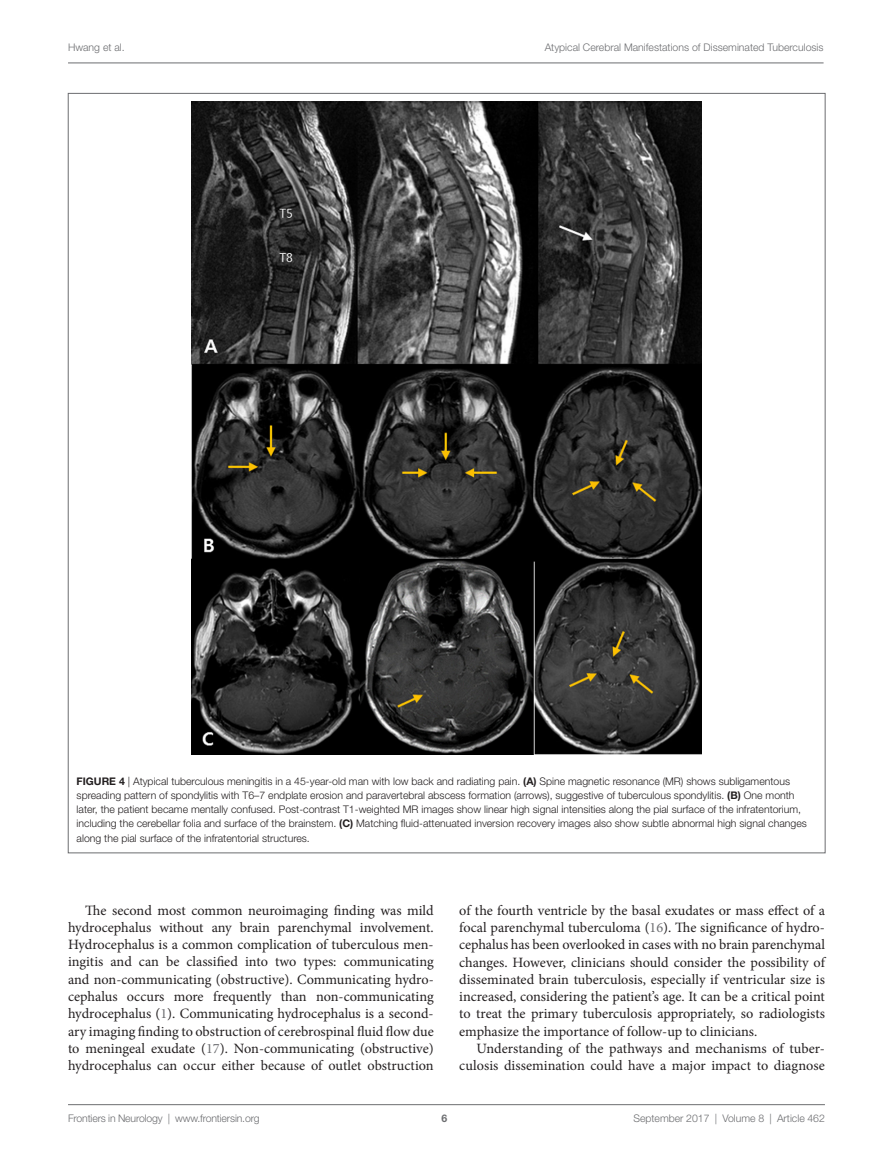
<style>
.page{position:relative;width:893px;height:1170px;background:#fff}
.page>*{position:absolute;margin:0;border:0;box-sizing:border-box;transform-origin:0 0}
.t1{font:14.25px/17.2px "Minion Pro";color:#231f20;text-align:justify}
.t2{font:300 10.5px/14.2px "Helvetica Neue LT Std";color:#231f20}
.t3{font:300 10.5px "Helvetica Neue LT Std";color:#6c6d70}
.t4{font:700 10.5px "Helvetica Neue LT Std";color:#6c6d70}
.s1{font-weight:700}
.s2{color:#6c6d70}
</style>
<div class="page">
<hr style="left:68px;top:63px;width:756px;height:1px;background:#6c6d70">
<hr style="left:68px;top:1104px;width:757px;height:1px;background:#6c6d70">
<img style="left:192px;top:102px;width:510px;height:652px">
<p class="t3" style="left:68px;top:41px;width:58px">Hwang et al.</p>
<p class="t3" style="left:545px;top:41px;width:280px">Atypical Cerebral Manifestations of Disseminated Tuberculosis</p>
<p class="t2" style="left:77px;top:773px;width:732px"><span class="s1">FIGURE 4</span> | Atypical tuberculous meningitis in a 45-year-old man with low back and radiating pain. <span class="s1">(A)</span> Spine magnetic resonance (MR) shows subligamentous spreading pattern of spondylitis with T6–7 endplate erosion and paravertebral abscess formation (arrows), suggestive of tuberculous spondylitis. <span class="s1">(B)</span> One month later, the patient became mentally confused. Post-contrast T1-weighted MR images show linear high signal intensities along the pial surface of the infratentorium, including the cerebellar folia and surface of the brainstem. <span class="s1">(C)</span> Matching fluid-attenuated inversion recovery images also show subtle abnormal high signal changes along the pial surface of the infratentorial structures.</p>
<p class="t1" style="left:68px;top:901px;width:367px;text-indent:17px">The second most common neuroimaging finding was mild hydrocephalus without any brain parenchymal involvement.<br>Hydrocephalus is a common complication of tuberculous men&shy;ingitis and can be classified into two types: communicating and non-communicating (obstructive). Communicating hydro&shy;cephalus occurs more frequently than non-communicating hydrocephalus (<span class="s2">1</span>). Communicating hydrocephalus is a second&shy;ary imaging finding to obstruction of cerebrospinal fluid flow due to meningeal exudate (<span class="s2">17</span>). Non-communicating (obstructive) hydrocephalus can occur either because of outlet obstruction</p>
<p class="t1" style="left:459px;top:901px;width:367px">of the fourth ventricle by the basal exudates or mass effect of a focal parenchymal tuberculoma (<span class="s2">16</span>). The significance of hydro&shy;cephalus has been overlooked in cases with no brain parenchymal changes. However, clinicians should consider the possibility of disseminated brain tuberculosis, especially if ventricular size is increased, considering the patient’s age. It can be a critical point to treat the primary tuberculosis appropriately, so radiologists emphasize the importance of follow-up to clinicians.</p>
<p class="t1" style="left:459px;top:1039px;width:367px;text-align:right">Understanding of the pathways and mechanisms of tuber&shy;culosis dissemination could have a major impact to diagnose</p>
<p class="t3" style="left:68px;top:1111px;width:193px">Frontiers in Neurology | www.frontiersin.org</p>
<p class="t3" style="left:633px;top:1111px;width:193px">September 2017 | Volume 8 | Article 462</p>
<p class="t4" style="left:441px;top:1111px;width:7px">6</p>
</div>
